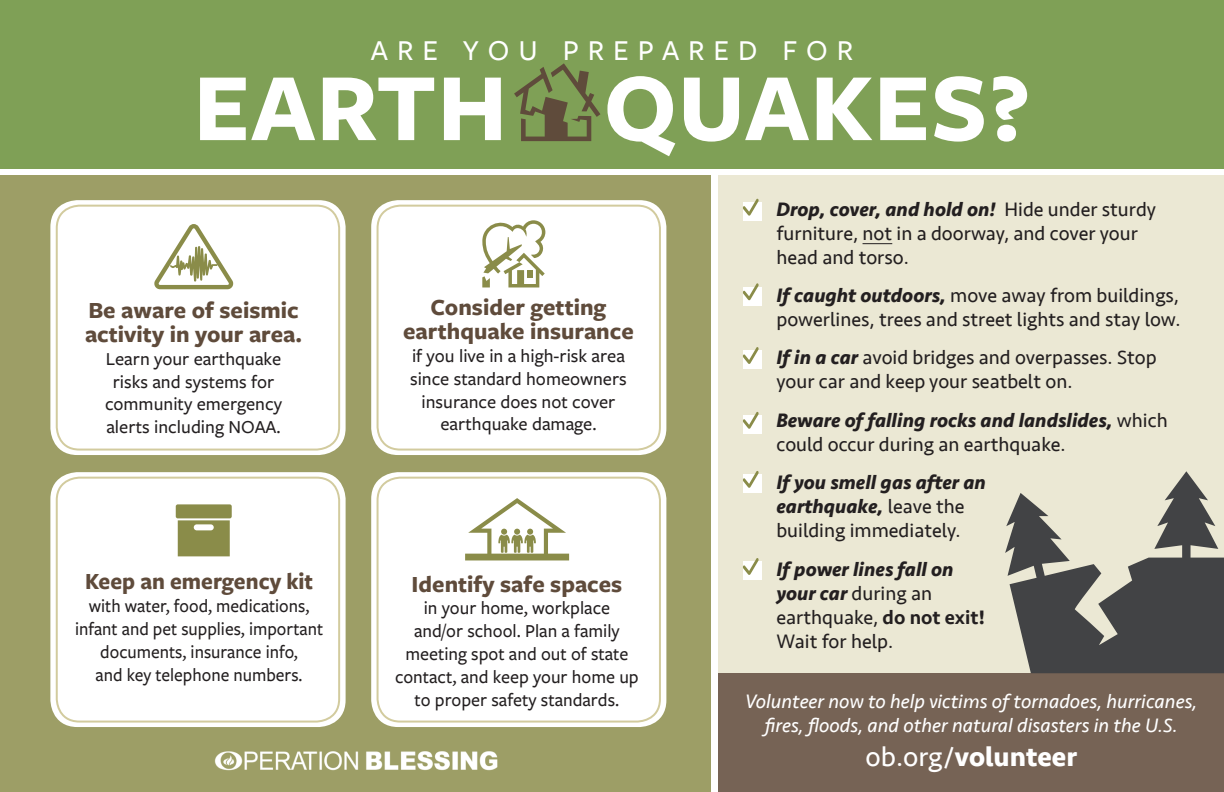
<style>
.page{position:relative;width:1224px;height:792px;background:#fff}
.page>*{position:absolute;margin:0;border:0;box-sizing:border-box;transform-origin:0 0}
.t1{font:700 100px "Freight Sans Pro";letter-spacing:.01em;color:#fff}
.t2{font:500 30px "Freight Sans Pro";letter-spacing:.3em;color:#fff}
.t3{font:700 28px "Seravek";color:#fff}
.t4{font:700 24px/24px "Freight Sans Pro";color:#5f4b3b}
.t5{font:700 24px "Freight Sans Pro";color:#5f4b3b;scale:.95 1}
.t6{font:20px/24px "Seravek";color:#231f20}
.t7{font:italic 700 20px/24px "Seravek";color:#231f20}
.t8{font:italic 20px/24px "Seravek";color:#fff;text-align:center}
.t9{font:500 19px/22.8px "Freight Sans Pro";color:#231f20;text-align:center}
.t10{font:500 19px/22.8px "Freight Sans Pro";color:#231f20;text-align:center;scale:.95 1}
.s1{font-weight:700;font-style:italic}
.s2{font-weight:400;font-style:normal}
.s3{font-weight:500}
.s4{font-weight:700}
.s5{font-weight:400}
</style>
<div class="page">
<div style="left:0;top:0;width:1224px;height:168px;background:#7fa056"></div>
<div style="left:0;top:176px;width:710px;height:616px;background:#9d9e66"></div>
<div style="left:719px;top:176px;width:505px;height:616px;background:#ebe8d4"></div>
<svg style="left:863px;top:243px;width:29px;height:1px"></svg>
<div style="left:743px;top:202px;width:18px;height:19px;background:#fff"></div>
<svg style="left:743px;top:199px;width:16px;height:17px"></svg>
<div style="left:743px;top:287px;width:18px;height:18px;background:#fff"></div>
<svg style="left:743px;top:283px;width:16px;height:17px"></svg>
<div style="left:743px;top:351px;width:18px;height:18px;background:#fff"></div>
<svg style="left:743px;top:347px;width:16px;height:17px"></svg>
<div style="left:743px;top:415px;width:18px;height:19px;background:#fff"></div>
<svg style="left:743px;top:412px;width:16px;height:17px"></svg>
<div style="left:743px;top:474px;width:18px;height:19px;background:#fff"></div>
<svg style="left:743px;top:471px;width:16px;height:17px"></svg>
<div style="left:743px;top:562px;width:18px;height:18px;background:#fff"></div>
<svg style="left:743px;top:558px;width:16px;height:17px"></svg>
<div style="left:719px;top:674px;width:505px;height:118px;background:#766355"></div>
<div style="left:374px;top:203px;width:289px;height:249px;background:#fff;border-radius:24px"></div>
<div style="left:371px;top:200px;width:295px;height:255px;border:6px solid #fff;border-radius:24px"></div>
<div style="left:377px;top:205px;width:284px;height:246px;border:2px solid #d2cb9e;border-radius:23px"></div>
<div style="left:374px;top:475px;width:289px;height:249px;background:#fff;border-radius:24px"></div>
<div style="left:371px;top:472px;width:295px;height:255px;border:6px solid #fff;border-radius:24px"></div>
<div style="left:377px;top:477px;width:284px;height:246px;border:2px solid #d2cb9e;border-radius:23px"></div>
<div style="left:53px;top:203px;width:290px;height:249px;background:#fff;border-radius:24px"></div>
<div style="left:50px;top:200px;width:296px;height:255px;border:6px solid #fff;border-radius:24px"></div>
<div style="left:56px;top:205px;width:284px;height:246px;border:2px solid #d2cb9e;border-radius:23px"></div>
<div style="left:53px;top:475px;width:290px;height:249px;background:#fff;border-radius:24px"></div>
<div style="left:50px;top:472px;width:296px;height:255px;border:6px solid #fff;border-radius:24px"></div>
<div style="left:56px;top:477px;width:284px;height:246px;border:2px solid #d2cb9e;border-radius:23px"></div>
<svg style="left:176px;top:504px;width:56px;height:52px;background:#999b61"></svg>
<svg style="left:514px;top:63px;width:86px;height:78px"></svg>
<svg style="left:154px;top:224px;width:80px;height:65px"></svg>
<svg style="left:465px;top:498px;width:104px;height:62px"></svg>
<svg style="left:1005px;top:471px;width:219px;height:202px;fill:#424345"></svg>
<svg style="left:482px;top:220px;width:64px;height:67px"></svg>
<img style="left:214px;top:751px;width:284px;height:20px">
<h2 class="t2" style="left:371px;top:30px;width:484px">ARE YOU PREPARED FOR</h2>
<h1 class="t1" style="left:194px;top:39px;width:838px">EARTH QUAKES?</h1>
<p class="t4" style="left:85px;top:297px;width:219px">Be aware of seismic activity in your area.</p>
<p class="t9" style="left:105px;top:346px;width:179px">Learn your earthquake risks and systems for community emergency alerts including NOAA.</p>
<p class="t5" style="left:85px;top:565px;width:242px">Keep an emergency kit</p>
<p class="t10" style="left:75px;top:594px;width:263px">with water, food, medications, infant and pet supplies, important documents, insurance info,<br>and key telephone numbers.</p>
<p class="t4" style="left:403px;top:294px;width:232px;text-align:center">Consider getting earthquake insurance</p>
<p class="t9" style="left:410px;top:344px;width:218px">if you live in a high-risk area since standard homeowners insurance does not cover earthquake damage.</p>
<p class="t4" style="left:412px;top:571px;width:212px">Identify safe spaces</p>
<p class="t9" style="left:395px;top:596px;width:245px">in your home, workplace<br>and/or school. Plan a family meeting spot and out of state contact, and keep your home up to proper safety standards.</p>
<p class="t6" style="left:776px;top:197px;width:381px"><span class="s1">Drop, cover, and hold on!</span> Hide under sturdy furniture, not in a doorway, and cover your head and torso.</p>
<p class="t6" style="left:776px;top:283px;width:406px"><span class="s1">If caught outdoors,</span> move away from buildings, powerlines, trees and street lights and stay low.</p>
<p class="t6" style="left:776px;top:346px;width:382px"><span class="s1">If in a car</span> avoid bridges and overpasses. Stop your car and keep your seatbelt on.</p>
<p class="t7" style="left:776px;top:408px;width:393px">Beware of falling rocks and landslides, <span class="s2">which could occur during an earthquake.</span></p>
<p class="t7" style="left:776px;top:470px;width:211px">If you smell gas after an earthquake, <span class="s2">leave the building immediately.</span></p>
<p class="t6" style="left:776px;top:557px;width:210px"><span class="s1">If power lines fall on your car</span> during an earthquake, <span class="s3">do not exit</span><span class="s4">!<br></span>Wait for help.</p>
<p class="t8" style="left:745px;top:689px;width:454px">Volunteer now to help victims of tornadoes, hurricanes, fires, floods, and other natural disasters in the U.S.</p>
<h3 class="t3" style="left:866px;top:734px;width:213px"><span class="s5">ob.org/</span>volunteer</h3>
</div>
